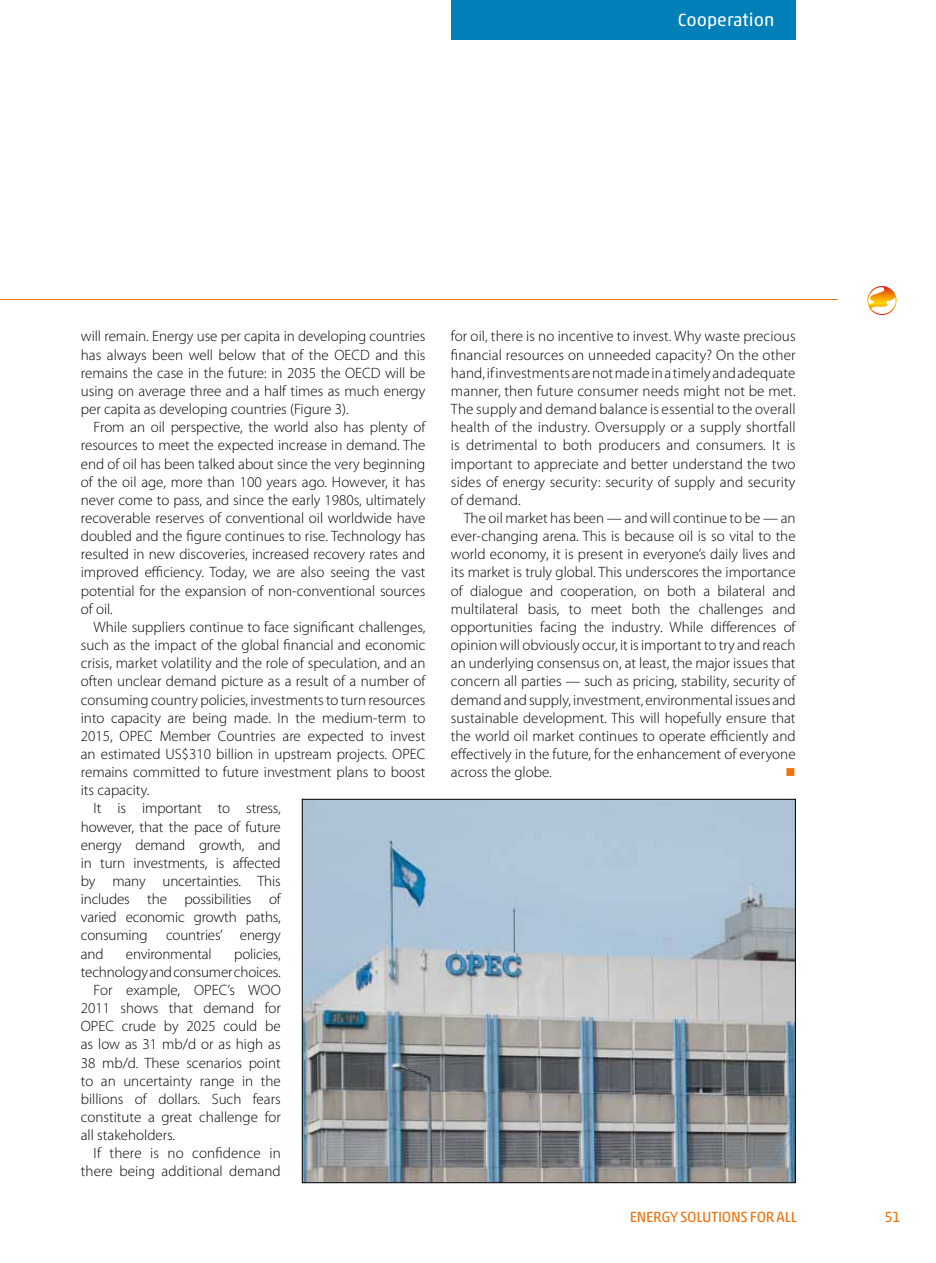
<style>
.page{position:relative;width:936px;height:1263px;background:#fff}
.page>*{position:absolute;margin:0;border:0;box-sizing:border-box;transform-origin:0 0}
.t1{font:18px "Akko Rounded Pro";color:#fff}
.t2{font:300 15px/18.1px "Myriad Pro";color:#000;text-align:justify}
.t3{font:15px "Akko Rounded Pro";letter-spacing:-.02em;color:#ee720e}
.t4{font:13.5px "Wingdings";color:#ee720e}
</style>
<div class="page">
<hr style="left:0;top:299px;width:837px;height:1px;background:#ee720e">
<svg style="left:867px;top:286px;width:29px;height:29px"></svg>
<div style="left:451px;top:0;width:344px;height:39px;background:#007fb8"></div>
<img style="left:304px;top:801px;width:489px;height:380px">
<p class="t1" style="left:677px;top:9px;width:98px">COOPERATION</p>
<p class="t2" style="left:81px;top:327px;width:346px">will remain. Energy use per capita in developing countries has always been well below that of the OECD and this remains the case in the future: in 2035 the OECD will be using on average three and a half times as much energy per capita as developing countries (Figure 3).</p>
<p class="t2" style="left:81px;top:418px;width:346px;text-indent:13px">From an oil perspective, the world also has plenty of resources to meet the expected increase in demand. The end of oil has been talked about since the very beginning of the oil age, more than 100 years ago. However, it has never come to pass, and since the early 1980s, ultimately recoverable reserves of conventional oil worldwide have doubled and the figure continues to rise. Technology has resulted in new discoveries, increased recovery rates and improved efficiency. Today, we are also seeing the vast potential for the expansion of non-conventional sources of oil.</p>
<p class="t2" style="left:94px;top:618px;width:333px">While suppliers continue to face significant challenges,</p>
<p class="t2" style="left:81px;top:636px;width:346px">such as the impact of the global financial and economic</p>
<p class="t2" style="left:81px;top:654px;width:346px">crisis, market volatility and the role of speculation, and an</p>
<p class="t2" style="left:81px;top:672px;width:346px">often unclear demand picture as a result of a number of</p>
<p class="t2" style="left:81px;top:690px;width:346px">consuming country policies, investments to turn resources</p>
<p class="t2" style="left:81px;top:708px;width:346px">into capacity are being made. In the medium-term to</p>
<p class="t2" style="left:81px;top:727px;width:346px">2015, OPEC Member Countries are expected to invest</p>
<p class="t2" style="left:81px;top:745px;width:346px">an estimated US$310 billion in upstream projects. OPEC</p>
<p class="t2" style="left:81px;top:763px;width:346px">remains committed to future investment plans to boost</p>
<p class="t2" style="left:81px;top:781px;width:70px">its capacity.</p>
<p class="t2" style="left:94px;top:799px;width:189px">It is important to stress,</p>
<p class="t2" style="left:81px;top:817px;width:201px">however, that the pace of future</p>
<p class="t2" style="left:81px;top:835px;width:201px">energy demand growth, and</p>
<p class="t2" style="left:81px;top:854px;width:201px">in turn investments, is affected</p>
<p class="t2" style="left:81px;top:872px;width:201px">by many uncertainties. This</p>
<p class="t2" style="left:81px;top:890px;width:201px">includes the possibilities of</p>
<p class="t2" style="left:81px;top:908px;width:201px">varied economic growth paths,</p>
<p class="t2" style="left:81px;top:926px;width:201px">consuming countries’ energy</p>
<p class="t2" style="left:81px;top:944px;width:24px">and</p>
<p class="t2" style="left:126px;top:944px;width:87px">environmental</p>
<p class="t2" style="left:234px;top:944px;width:48px">policies,</p>
<p class="t2" style="left:81px;top:962px;width:201px">technology and consumer choices.</p>
<p class="t2" style="left:94px;top:981px;width:189px">For example, OPEC’s WOO</p>
<p class="t2" style="left:81px;top:999px;width:201px">2011 shows that demand for</p>
<p class="t2" style="left:81px;top:1017px;width:201px">OPEC crude by 2025 could be</p>
<p class="t2" style="left:81px;top:1035px;width:201px">as low as 31 mb/d or as high as</p>
<p class="t2" style="left:81px;top:1053px;width:201px">38 mb/d. These scenarios point</p>
<p class="t2" style="left:81px;top:1071px;width:201px">to an uncertainty range in the</p>
<p class="t2" style="left:81px;top:1090px;width:201px">billions of dollars. Such fears</p>
<p class="t2" style="left:81px;top:1108px;width:201px">constitute a great challenge for</p>
<p class="t2" style="left:81px;top:1126px;width:96px">all stakeholders.</p>
<p class="t2" style="left:94px;top:1144px;width:189px">If there is no confidence in</p>
<p class="t2" style="left:81px;top:1162px;width:201px">there being additional demand</p>
<p class="t2" style="left:451px;top:327px;width:346px">for oil, there is no incentive to invest. Why waste precious financial resources on unneeded capacity? On the other hand, if investments are not made in a timely and adequate manner, then future consumer needs might not be met.<br>The supply and demand balance is essential to the overall health of the industry. Oversupply or a supply shortfall is detrimental to both producers and consumers. It is important to appreciate and better understand the two sides of energy security: security of supply and security of demand.</p>
<p class="t2" style="left:451px;top:509px;width:346px;text-indent:13px">The oil market has been — and will continue to be — an ever-changing arena. This is because oil is so vital to the world economy, it is present in everyone’s daily lives and its market is truly global. This underscores the importance of dialogue and cooperation, on both a bilateral and multilateral basis, to meet both the challenges and opportunities facing the industry. While differences of opinion will obviously occur, it is important to try and reach an underlying consensus on, at least, the major issues that concern all parties — such as pricing, stability, security of demand and supply, investment, environmental issues and sustainable development. This will hopefully ensure that the world oil market continues to operate efficiently and effectively in the future, for the enhancement of everyone across the globe.</p>
<p class="t4" style="left:785px;top:765px;width:12px">■</p>
<p class="t3" style="left:629px;top:1207px;width:168px">ENERGY SOLUTIONS FOR ALL</p>
<p class="t3" style="left:884px;top:1207px;width:18px">51</p>
</div>
